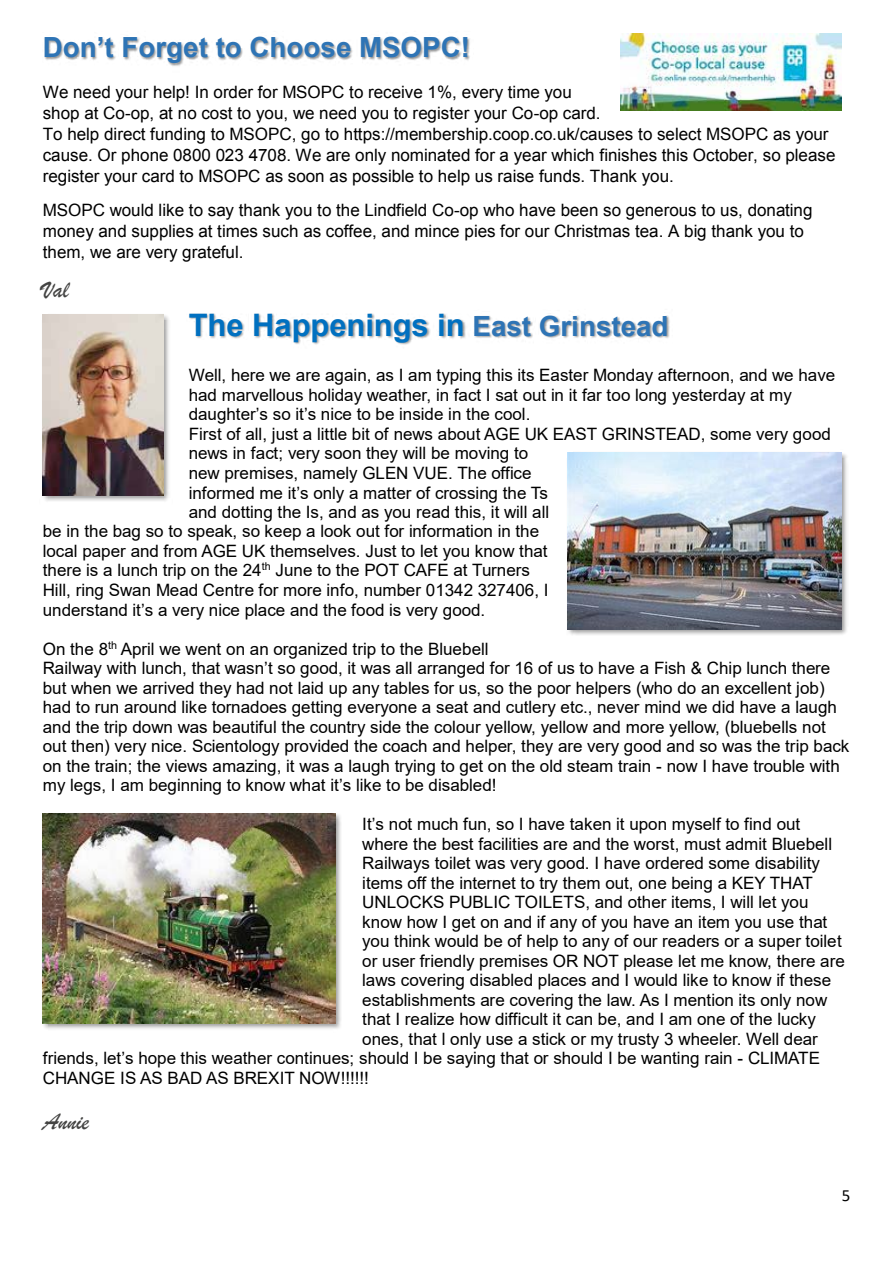
<style>
.page{position:relative;width:893px;height:1263px;background:#fff}
.page>*{position:absolute;margin:0;border:0;box-sizing:border-box;transform-origin:0 0}
.t1{font:700 30.9px "Arial";color:#0070c0}
.t2{font:700 27.75px "Arial";color:#2e74b5}
.t3{font:24.6px "Brush Script";color:#444443}
.t4{font:17.1px/19.5px "Arial";color:#000}
.t5{font:17.1px "Calibri";color:#000}
.s1{font-size:27.75px;color:#2e74b5}
</style>
<div class="page">
<img style="left:44px;top:37px;width:426px;height:29px">
<img style="left:189px;top:313px;width:258px;height:32px">
<img style="left:447px;top:315px;width:223px;height:24px">
<img style="left:620px;top:34px;width:221px;height:77px">
<img style="left:42px;top:314px;width:127px;height:187px">
<img style="left:43px;top:315px;width:120px;height:180px">
<img style="left:567px;top:452px;width:280px;height:183px">
<img style="left:568px;top:453px;width:273px;height:176px">
<img style="left:42px;top:813px;width:299px;height:216px">
<img style="left:43px;top:814px;width:293px;height:209px">
<h2 class="t2" style="left:43px;top:28px;width:429px">Don’t Forget to Choose MSOPC!</h2>
<p class="t4" style="left:43px;top:82px;width:794px;line-height:21px">We need your help! In order for MSOPC to receive 1%, every time you<br>shop at Co-op, at no cost to you, we need you to register your Co-op card.<br>To help direct funding to MSOPC, go to https://membership.coop.co.uk/causes to select MSOPC as your cause. Or phone 0800 023 4708. We are only nominated for a year which finishes this October, so please register your card to MSOPC as soon as possible to help us raise funds. Thank you.</p>
<p class="t4" style="left:43px;top:199px;width:771px;line-height:20.9px">MSOPC would like to say thank you to the Lindfield Co-op who have been so generous to us, donating money and supplies at times such as coffee, and mince pies for our Christmas tea. A big thank you to them, we are very grateful.</p>
<h3 class="t3" style="left:43px;top:274px;width:28px">Val</h3>
<h1 class="t1" style="left:189px;top:304px;width:481px">The Happenings in <span class="s1">East Grinstead</span></h1>
<p class="t4" style="left:189px;top:365px;width:648px">Well, here we are again, as I am typing this its Easter Monday afternoon, and we have</p>
<p class="t4" style="left:189px;top:385px;width:605px">had marvellous holiday weather, in fact I sat out in it far too long yesterday at my</p>
<p class="t4" style="left:189px;top:404px;width:343px">daughter’s so it’s nice to be inside in the cool.</p>
<p class="t4" style="left:189px;top:424px;width:644px">First of all, just a little bit of news about AGE UK EAST GRINSTEAD, some very good</p>
<p class="t4" style="left:189px;top:444px;width:341px">news in fact; very soon they will be moving to</p>
<p class="t4" style="left:189px;top:463px;width:344px">new premises, namely GLEN VUE. The office</p>
<p class="t4" style="left:189px;top:483px;width:361px">informed me it’s only a matter of crossing the Ts</p>
<p class="t4" style="left:189px;top:502px;width:362px">and dotting the Is, and as you read this, it will all</p>
<p class="t4" style="left:43px;top:521px;width:498px">be in the bag so to speak, so keep a look out for information in the</p>
<p class="t4" style="left:43px;top:541px;width:506px">local paper and from AGE UK themselves. Just to let you know that</p>
<p class="t4" style="left:43px;top:561px;width:489px">there is a lunch trip on the 24<sup>th</sup> June to the POT CAFE at Turners</p>
<p class="t4" style="left:43px;top:580px;width:507px">Hill, ring Swan Mead Centre for more info, number 01342 327406, I</p>
<p class="t4" style="left:43px;top:600px;width:444px">understand it’s a very nice place and the food is very good.</p>
<p class="t4" style="left:43px;top:639px;width:808px">On the 8<sup>th</sup> April we went on an organized trip to the Bluebell<br>Railway with lunch, that wasn’t so good, it was all arranged for 16 of us to have a Fish &amp; Chip lunch there but when we arrived they had not laid up any tables for us, so the poor helpers (who do an excellent job) had to run around like tornadoes getting everyone a seat and cutlery etc., never mind we did have a laugh and the trip down was beautiful the country side the colour yellow, yellow and more yellow, (bluebells not out then) very nice. Scientology provided the coach and helper, they are very good and so was the trip back on the train; the views amazing, it was a laugh trying to get on the old steam train - now I have trouble with my legs, I am beginning to know what it’s like to be disabled!</p>
<p class="t4" style="left:362px;top:814px;width:439px">It’s not much fun, so I have taken it upon myself to find out</p>
<p class="t4" style="left:362px;top:834px;width:471px">where the best facilities are and the worst, must admit Bluebell</p>
<p class="t4" style="left:362px;top:853px;width:459px">Railways toilet was very good. I have ordered some disability</p>
<p class="t4" style="left:362px;top:873px;width:452px">items off the internet to try them out, one being a KEY THAT</p>
<p class="t4" style="left:362px;top:892px;width:448px">UNLOCKS PUBLIC TOILETS, and other items, I will let you</p>
<p class="t4" style="left:362px;top:912px;width:466px">know how I get on and if any of you have an item you use that</p>
<p class="t4" style="left:362px;top:931px;width:481px">you think would be of help to any of our readers or a super toilet</p>
<p class="t4" style="left:362px;top:951px;width:484px">or user friendly premises OR NOT please let me know, there are</p>
<p class="t4" style="left:362px;top:970px;width:470px">laws covering disabled places and I would like to know if these</p>
<p class="t4" style="left:362px;top:990px;width:466px">establishments are covering the law. As I mention its only now</p>
<p class="t4" style="left:362px;top:1009px;width:455px">that I realize how difficult it can be, and I am one of the lucky</p>
<p class="t4" style="left:362px;top:1029px;width:457px">ones, that l only use a stick or my trusty 3 wheeler. Well dear</p>
<p class="t4" style="left:43px;top:1048px;width:779px">friends, let’s hope this weather continues; should I be saying that or should I be wanting rain - CLIMATE</p>
<p class="t4" style="left:43px;top:1068px;width:327px">CHANGE IS AS BAD AS BREXIT NOW!!!!!!</p>
<h3 class="t3" style="left:43px;top:1106px;width:48px">Annie</h3>
<p class="t5" style="left:842px;top:1183px;width:10px">5</p>
</div>
